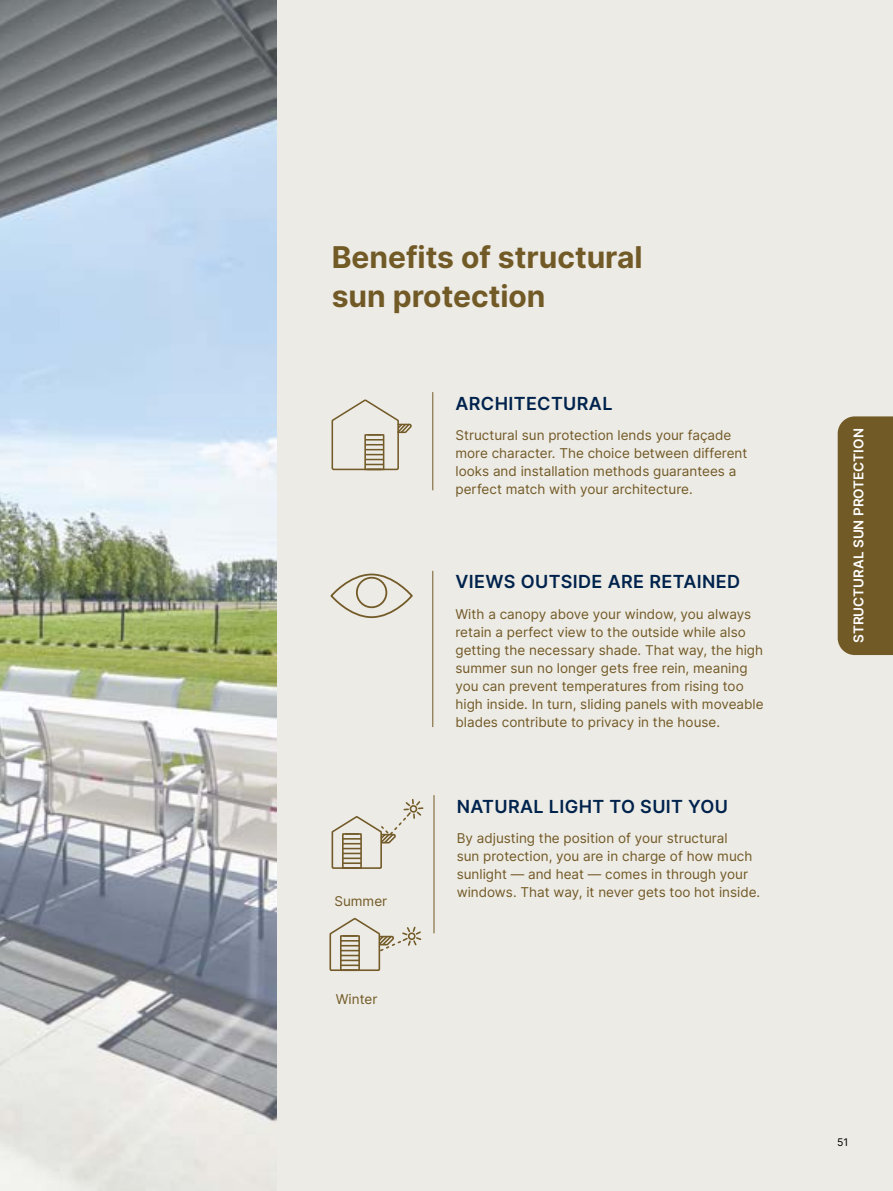
<style>
.page{position:relative;width:893px;height:1191px;background:#edebe5}
.page>*{position:absolute;margin:0;border:0;box-sizing:border-box;transform-origin:0 0}
.t1{font:700 30px/39px "Inter";color:#725a27}
.t2{font:600 18px "Inter";letter-spacing:.02em;color:#00234d}
.t3{font:13.5px/18px "Inter";color:#725a27}
.t4{font:600 13.5px "Inter";color:#fff}
.t5{font:10.5px "Inter";color:#000}
</style>
<div class="page">
<img style="left:0;top:0;width:276px;height:1191px">
<hr style="left:432px;top:392px;width:1px;height:98px;background:#725a27">
<hr style="left:434px;top:795px;width:1px;height:138px;background:#725a27">
<svg style="left:331px;top:399px;width:81px;height:72px"></svg>
<hr style="left:432px;top:571px;width:1px;height:156px;background:#725a27">
<div style="left:330px;top:573px;width:83px;height:45px;border:2px solid #735b29;border-radius:50%"></div>
<div style="left:356px;top:577px;width:31px;height:31px;border:2px solid #735b29;border-radius:50%"></div>
<svg style="left:331px;top:799px;width:92px;height:70px"></svg>
<svg style="left:329px;top:917px;width:93px;height:54px"></svg>
<div style="left:838px;top:416px;width:55px;height:239px;background:#725a27"></div>
<h1 class="t1" style="left:332px;top:237px;width:312px">Benefits of structural sun protection</h1>
<h2 class="t2" style="left:455px;top:390px;width:159px">ARCHITECTURAL</h2>
<p class="t3" style="left:455px;top:426px;width:293px">Structural sun protection lends your façade more character. The choice between different looks and installation methods guarantees a perfect match with your architecture.</p>
<p class="t3" style="left:334px;top:891px;width:54px">Summer</p>
<p class="t3" style="left:336px;top:989px;width:43px">Winter</p>
<h2 class="t2" style="left:455px;top:568px;width:286px">VIEWS OUTSIDE ARE RETAINED</h2>
<p class="t3" style="left:455px;top:605px;width:310px">With a canopy above your window, you always retain a perfect view to the outside while also getting the necessary shade. That way, the high summer sun no longer gets free rein, meaning you can prevent temperatures from rising too high inside. In turn, sliding panels with moveable blades contribute to privacy in the house.</p>
<h2 class="t2" style="left:457px;top:793px;width:273px">NATURAL LIGHT TO SUIT YOU</h2>
<p class="t3" style="left:457px;top:829px;width:305px">By adjusting the position of your structural<br>sun protection, you are in charge of how much sunlight — and heat — comes in through your windows. That way, it never gets too hot inside.</p>
<p class="t4" style="left:849px;top:643px;width:216px;rotate:-90deg">STRUCTURAL SUN PROTECTION</p>
<p class="t5" style="left:837px;top:1134px;width:13px">51</p>
</div>
